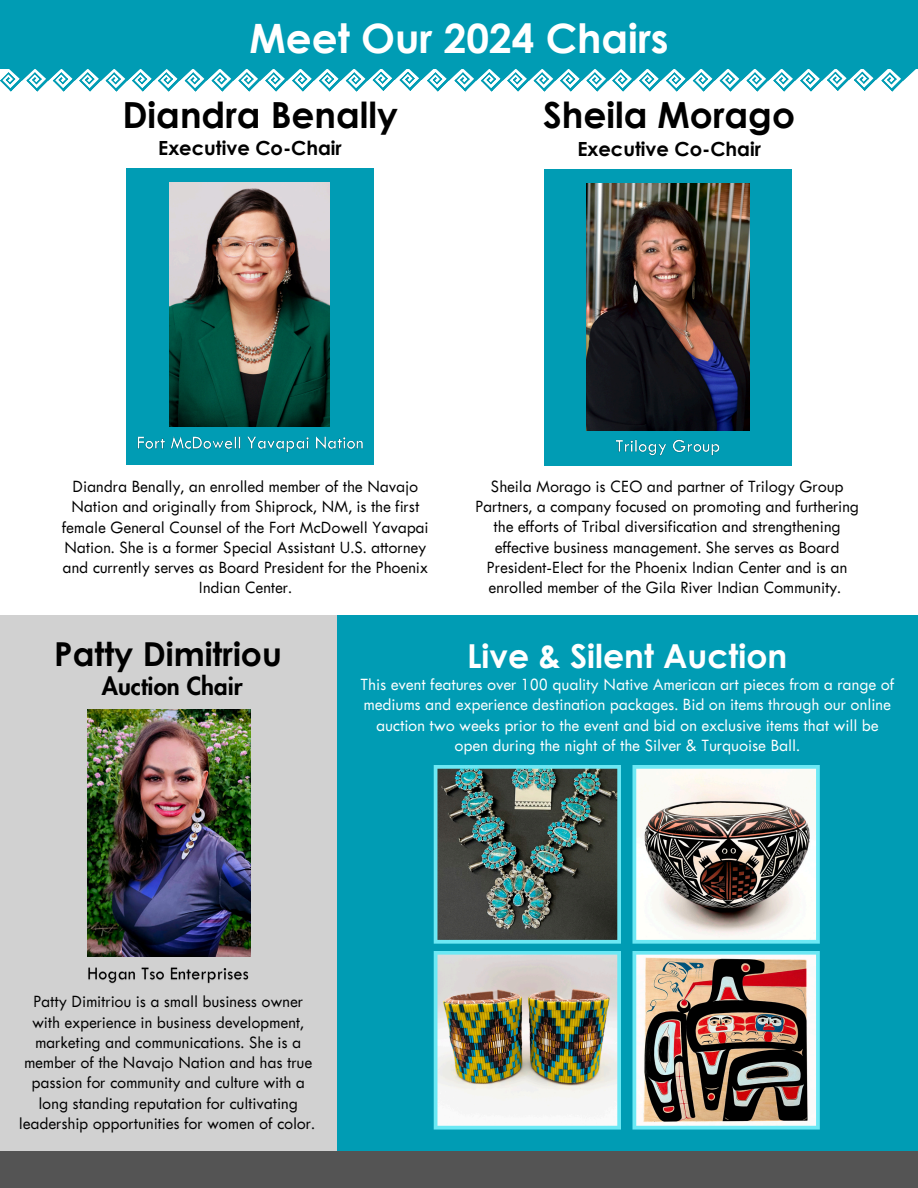
<style>
.page{position:relative;width:918px;height:1188px;background:#fff}
.page>*{position:absolute;margin:0;border:0;box-sizing:border-box;transform-origin:0 0}
.t1{font:700 40.5px "Century Gothic";color:#fff}
.t2{font:700 36px "Century Gothic";color:#000}
.t3{font:700 33px "Century Gothic";color:#fff}
.t4{font:700 33px "Century Gothic";color:#000}
.t5{font:800 24px "Futura Std";color:#000}
.t6{font:700 19.5px "Century Gothic";color:#000}
.t7{font:500 18px/20.2px "Tw Cen MT Std Semi";color:#000;text-align:center}
.t8{font:500 18px/20.5px "Tw Cen MT Std Semi";color:#fff;text-align:center}
</style>
<div class="page">
<div style="left:0;top:0;width:918px;height:69px;background:#009cb4"></div>
<div style="left:0;top:1151px;width:918px;height:37px;background:#545454"></div>
<div style="left:336px;top:615px;width:582px;height:536px;background:#009cb4"></div>
<img style="left:434px;top:765px;width:187px;height:179px">
<img style="left:434px;top:951px;width:187px;height:179px">
<svg style="left:632px;top:765px;width:188px;height:179px;background:#a7aca9"></svg>
<img style="left:632px;top:951px;width:188px;height:179px">
<div style="left:0;top:615px;width:336px;height:535px;background:#d1d1d1"></div>
<img style="left:88px;top:709px;width:162px;height:247px">
<img style="left:88px;top:967px;width:161px;height:17px">
<svg style="left:0;top:69px;width:916px;height:23px"></svg>
<div style="left:126px;top:168px;width:248px;height:297px;background:#009cb4"></div>
<img style="left:169px;top:183px;width:161px;height:243px">
<img style="left:137px;top:436px;width:226px;height:17px">
<div style="left:544px;top:169px;width:247px;height:296px;background:#009cb4"></div>
<img style="left:586px;top:183px;width:163px;height:247px">
<img style="left:615px;top:439px;width:105px;height:17px">
<p class="t1" style="left:249px;top:12px;width:421px">Meet Our 2024 Chairs</p>
<p class="t2" style="left:122px;top:91px;width:277px">Diandra Benally</p>
<p class="t6" style="left:158px;top:135px;width:185px">Executive Co-Chair</p>
<h4 class="t2" style="left:543px;top:91px;width:253px">Sheila Morago</h4>
<h2 class="t6" style="left:577px;top:137px;width:185px">Executive Co-Chair</h2>
<p class="t7" style="left:62px;top:478px;width:368px">Diandra Benally, an enrolled member of the Navajo Nation and originally from Shiprock, NM, is the first female General Counsel of the Fort McDowell Yavapai Nation. She is a former Special Assistant U.S. attorney and currently serves as Board President for the Phoenix Indian Center.</p>
<h4 class="t7" style="left:475px;top:478px;width:385px">Sheila Morago is CEO and partner of Trilogy Group Partners, a company focused on promoting and furthering the efforts of Tribal diversification and strengthening effective business management. She serves as Board President-Elect for the Phoenix Indian Center and is an enrolled member of the Gila River Indian Community.</h4>
<p class="t4" style="left:54px;top:633px;width:229px">Patty Dimitriou</p>
<h1 class="t5" style="left:102px;top:675px;width:142px">Auction Chair</h1>
<h3 class="t3" style="left:467px;top:635px;width:322px">Live &amp; Silent Auction</h3>
<h2 class="t8" style="left:360px;top:675px;width:535px">This event features over 100 quality Native American art pieces from a range of mediums and experience destination packages. Bid on items through our online auction two weeks prior to the event and bid on exclusive items that will be open during the night of the Silver &amp; Turquoise Ball.</h2>
<h2 class="t7" style="left:19px;top:993px;width:297px">Patty Dimitriou is a small business owner with experience in business development, marketing and communications. She is a member of the Navajo Nation and has true passion for community and culture with a long standing reputation for cultivating leadership opportunities for women of color.</h2>
</div>
